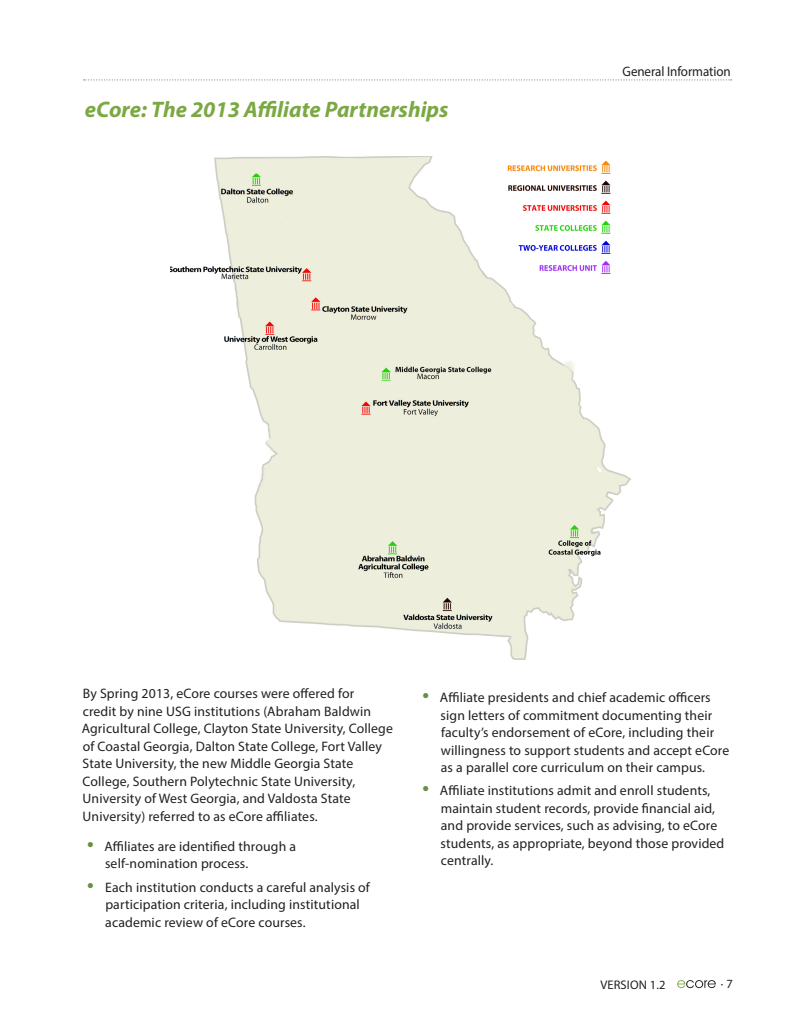
<style>
.page{position:relative;width:810px;height:1035px;background:#fff}
.page>*{position:absolute;margin:0;border:0;box-sizing:border-box;transform-origin:0 0}
.t1{font:italic 700 22.5px "Myriad Pro";color:#7ba843}
.über{font:13.75px/17.5px "Myriad Pro";letter-spacing:.01em;color:#231f20}
.über-2{font:13.75px "Myriad Pro";letter-spacing:.01em;color:#231f20;scale:.95 1}
.t2{font:12.5px "Myriad Pro";letter-spacing:.01em;color:#231f20}
</style>
<div class="page">
<svg style="left:677px;top:980px;width:39px;height:8px"></svg>
<img style="left:170px;top:156px;width:460px;height:504px">
<svg style="left:84px;top:79px;width:648px;height:2px"></svg>
<p class="t1" style="left:85px;top:95px;width:365px">eCore: The 2013 Affiliate Partnerships</p>
<p class="über-2" style="left:623px;top:63px;width:115px">General Information</p>
<p class="über" style="left:82px;top:685px;width:313px">By Spring 2013, eCore courses were offered for<br>credit by nine USG institutions (Abraham Baldwin Agricultural College, Clayton State University, College of Coastal Georgia, Dalton State College, Fort Valley State University, the new Middle Georgia State College, Southern Polytechnic State University, University of West Georgia, and Valdosta State University) referred to as eCore affiliates.</p>
<p class="über" style="left:104px;top:837px;width:193px">Affiliates are identified through a self-nomination process.</p>
<p class="über" style="left:105px;top:878px;width:266px">Each institution conducts a careful analysis of participation criteria, including institutional academic review of eCore courses.</p>
<p class="über" style="left:440px;top:688px;width:291px">Affiliate presidents and chief academic officers sign letters of commitment documenting their faculty’s endorsement of eCore, including their willingness to support students and accept eCore as a parallel core curriculum on their campus.</p>
<p class="über" style="left:440px;top:782px;width:286px">Affiliate institutions admit and enroll students, maintain student records, provide financial aid, and provide services, such as advising, to eCore students, as appropriate, beyond those provided centrally.</p>
<p class="t2" style="left:600px;top:977px;width:67px">VERSION 1.2</p>
<p class="t2" style="left:721px;top:976px;width:13px">· 7</p>
</div>
